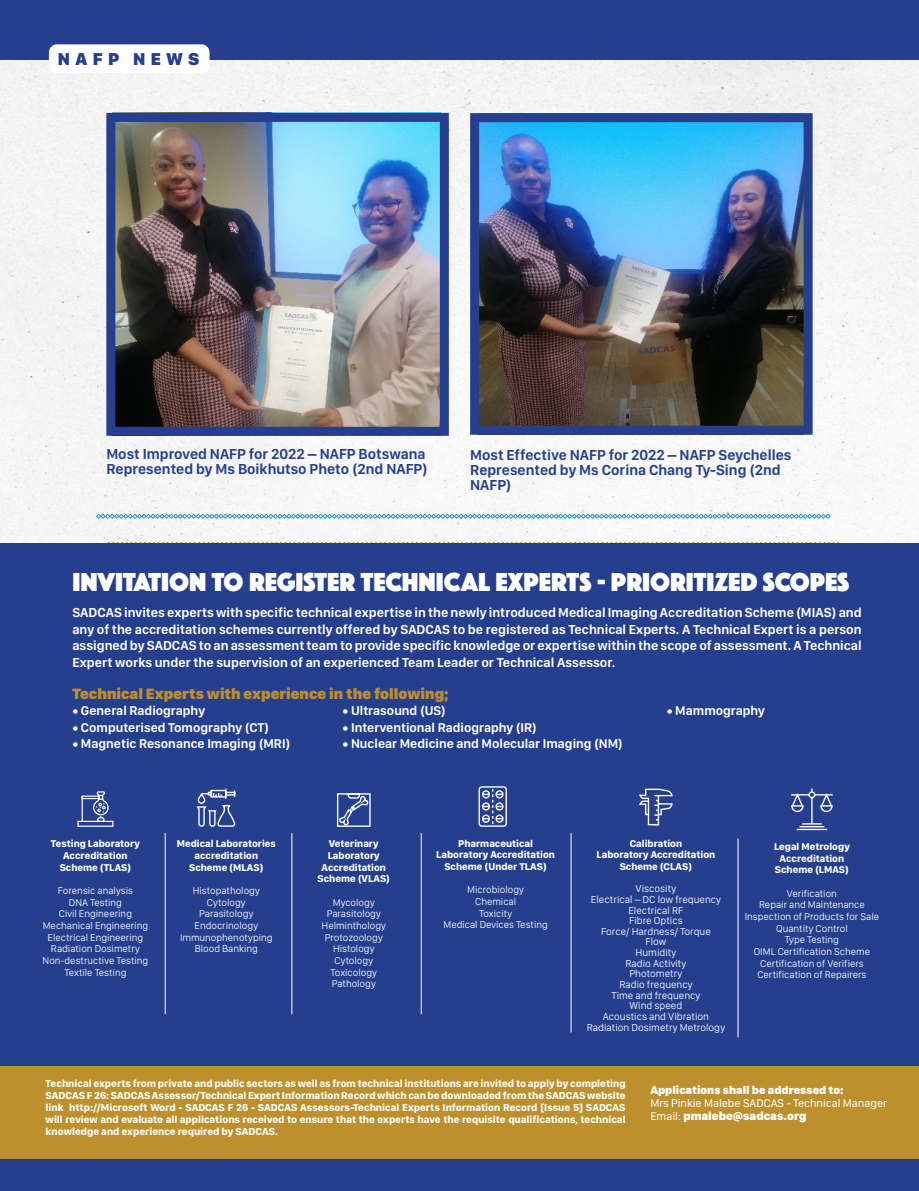
<style>
.page{position:relative;width:919px;height:1191px;background:#fff}
.page>*{position:absolute;margin:0;border:0;box-sizing:border-box;transform-origin:0 0}
.t1{font:27px "Phosphate Solid";color:#fff}
.t2{font:900 17.85px "SF Compact Display";letter-spacing:.3em;color:#253f8e}
.t3{font:900 15.45px "SF Compact Display";color:#bd8f2d}
.t4{font:600 15px/15px "SF Compact Display";color:#253f8e}
.t5{font:600 13.5px/16.5px "SF Compact Display";color:#fff;text-align:justify}
.t6{font:600 13.2px "SF Compact Display";color:#fff}
.t7{font:900 12px "SF Compact Display";color:#fff}
.t8{font:11.55px "SF Compact Display";color:#fff}
.t9{font:900 11.55px "SF Compact Display";color:#fff}
.t10{font:700 10.5px/12px "SF Compact Display";color:#fff;text-align:justify}
.t11{font:300 10.5px "SF Compact Display";color:#fff}
.t12{font:300 10.2px "SF Compact Display";color:#fff}
.t13{font:700 10.2px "SF Compact Display";color:#fff}
.s1{font-weight:400;font-size:11.55px}
</style>
<div class="page">
<div style="left:0;top:59px;width:918px;height:484px;background:#f6f6f5"></div>
<div style="left:0;top:0;width:918px;height:59px;background:#253f8e"></div>
<div style="left:49px;top:44px;width:160px;height:29px;background:#fff;border-radius:8px"></div>
<img style="left:116px;top:123px;width:323px;height:303px">
<div style="left:106px;top:113px;width:343px;height:323px;border:9px solid #253f8e"></div>
<img style="left:480px;top:123px;width:322px;height:302px">
<div style="left:470px;top:113px;width:342px;height:322px;border:9px solid #253f8e"></div>
<svg style="left:96px;top:514px;width:734px;height:5px"></svg>
<svg style="left:106px;top:542px;width:734px;height:1px"></svg>
<div style="left:0;top:543px;width:918px;height:648px;background:#253f8e"></div>
<div style="left:0;top:1065px;width:918px;height:93px;background:#bd8f2d"></div>
<hr style="left:165px;top:833px;width:1px;height:181px;background:#fff">
<hr style="left:291px;top:833px;width:1px;height:181px;background:#fff">
<hr style="left:421px;top:833px;width:1px;height:181px;background:#fff">
<hr style="left:570px;top:833px;width:1px;height:199px;background:#fff">
<hr style="left:737px;top:838px;width:1px;height:199px;background:#fff">
<svg style="left:77px;top:791px;width:37px;height:36px"></svg>
<svg style="left:196px;top:788px;width:40px;height:39px"></svg>
<svg style="left:478px;top:786px;width:29px;height:41px"></svg>
<svg style="left:791px;top:788px;width:42px;height:43px"></svg>
<svg style="left:337px;top:793px;width:34px;height:34px"></svg>
<svg style="left:639px;top:788px;width:34px;height:38px"></svg>
<p class="t2" style="left:58px;top:48px;width:143px">NAFP NEWS</p>
<p class="t4" style="left:106px;top:446px;width:320px">Most Improved NAFP for 2022 – NAFP Botswana</p>
<p class="t4" style="left:106px;top:461px;width:323px">Represented by Ms Boikhutso Pheto (2nd NAFP)</p>
<p class="t4" style="left:470px;top:448px;width:323px">Most Effective NAFP for 2022 – NAFP Seychelles</p>
<p class="t4" style="left:470px;top:463px;width:312px">Represented by Ms Corina Chang Ty-Sing (2nd<br>NAFP)</p>
<p class="t1" style="left:72px;top:563px;width:778px">INVITATION TO REGISTER TECHNICAL EXPERTS - PRIORITIZED SCOPES</p>
<p class="t5" style="left:72px;top:604px;width:790px">SADCAS invites experts with specific technical expertise in the newly introduced Medical Imaging Accreditation Scheme (MIAS) and any of the accreditation schemes currently offered by SADCAS to be registered as Technical Experts. A Technical Expert is a person assigned by SADCAS to an assessment team to provide specific knowledge or expertise within the scope of assessment. A Technical Expert works under the supervision of an experienced Team Leader or Technical Assessor.</p>
<p class="t3" style="left:72px;top:684px;width:378px">Technical Experts with experience in the following;</p>
<p class="t6" style="left:72px;top:703px;width:134px">• General Radiography</p>
<p class="t6" style="left:342px;top:703px;width:105px">• Ultrasound (US)</p>
<p class="t6" style="left:666px;top:703px;width:100px">• Mammography</p>
<p class="t6" style="left:72px;top:719px;width:198px">• Computerised Tomography (CT)</p>
<p class="t6" style="left:342px;top:719px;width:196px">• Interventional Radiography (IR)</p>
<p class="t6" style="left:72px;top:736px;width:219px">• Magnetic Resonance Imaging (MRI)</p>
<p class="t6" style="left:342px;top:736px;width:282px">• Nuclear Medicine and Molecular Imaging (NM)</p>
<p class="t13" style="left:51px;top:838px;width:90px">Testing Laboratory</p>
<p class="t13" style="left:63px;top:849px;width:66px">Accreditation</p>
<p class="t13" style="left:60px;top:861px;width:73px">Scheme (TLAS)</p>
<p class="t12" style="left:58px;top:884px;width:77px">Forensic analysis</p>
<p class="t12" style="left:69px;top:896px;width:54px">DNA Testing</p>
<p class="t12" style="left:59px;top:907px;width:75px">Civil Engineering</p>
<p class="t12" style="left:43px;top:919px;width:107px">Mechanical Engineering</p>
<p class="t12" style="left:48px;top:931px;width:97px">Electrical Engineering</p>
<p class="t12" style="left:51px;top:942px;width:90px">Radiation Dosimetry</p>
<p class="t12" style="left:43px;top:954px;width:107px">Non-destructive Testing</p>
<p class="t12" style="left:64px;top:966px;width:63px">Textile Testing</p>
<p class="t13" style="left:177px;top:838px;width:101px">Medical Laboratories</p>
<p class="t13" style="left:194px;top:849px;width:65px">accreditation</p>
<p class="t13" style="left:189px;top:861px;width:76px">Scheme (MLAS)</p>
<p class="t12" style="left:193px;top:884px;width:69px">Histopathology</p>
<p class="t12" style="left:207px;top:896px;width:40px">Cytology</p>
<p class="t12" style="left:199px;top:907px;width:56px">Parasitology</p>
<p class="t12" style="left:194px;top:919px;width:65px">Endocrinology</p>
<p class="t12" style="left:180px;top:931px;width:94px">Immunophenotyping</p>
<p class="t12" style="left:195px;top:942px;width:65px">Blood Banking</p>
<p class="t13" style="left:329px;top:838px;width:51px">Veterinary</p>
<p class="t13" style="left:328px;top:849px;width:53px">Laboratory</p>
<p class="t13" style="left:321px;top:861px;width:66px">Accreditation</p>
<p class="t13" style="left:317px;top:873px;width:74px">Scheme (VLAS)</p>
<p class="t12" style="left:333px;top:896px;width:43px">Mycology</p>
<p class="t12" style="left:326px;top:907px;width:56px">Parasitology</p>
<p class="t12" style="left:321px;top:919px;width:66px">Helminthology</p>
<p class="t12" style="left:325px;top:931px;width:60px">Protozoology</p>
<p class="t12" style="left:333px;top:942px;width:43px">Histology</p>
<p class="t12" style="left:334px;top:954px;width:40px">Cytology</p>
<p class="t12" style="left:330px;top:966px;width:48px">Toxicology</p>
<p class="t12" style="left:332px;top:977px;width:46px">Pathology</p>
<p class="t13" style="left:458px;top:837px;width:76px">Pharmaceutical</p>
<p class="t13" style="left:436px;top:849px;width:120px">Laboratory Accreditation</p>
<p class="t13" style="left:444px;top:860px;width:104px">Scheme (Under TLAS)</p>
<p class="t12" style="left:467px;top:884px;width:58px">Microbiology</p>
<p class="t12" style="left:475px;top:895px;width:42px">Chemical</p>
<p class="t12" style="left:479px;top:907px;width:34px">Toxicity</p>
<p class="t12" style="left:443px;top:919px;width:106px">Medical Devices Testing</p>
<p class="t13" style="left:629px;top:837px;width:54px">Calibration</p>
<p class="t13" style="left:596px;top:849px;width:120px">Laboratory Accreditation</p>
<p class="t13" style="left:619px;top:860px;width:74px">Scheme (CLAS)</p>
<p class="t11" style="left:635px;top:882px;width:42px">Viscosity</p>
<p class="t11" style="left:591px;top:893px;width:131px">Electrical – DC low frequency</p>
<p class="t11" style="left:628px;top:904px;width:57px">Electrical RF</p>
<p class="t11" style="left:629px;top:914px;width:55px">Fibre Optics</p>
<p class="t11" style="left:601px;top:925px;width:111px">Force/ Hardness/ Torque</p>
<p class="t11" style="left:645px;top:935px;width:22px">Flow</p>
<p class="t11" style="left:635px;top:946px;width:42px">Humidity</p>
<p class="t11" style="left:625px;top:957px;width:62px">Radio Activity</p>
<p class="t11" style="left:629px;top:967px;width:54px">Photometry</p>
<p class="t11" style="left:619px;top:978px;width:75px">Radio frequency</p>
<p class="t11" style="left:611px;top:988px;width:90px">Time and frequency</p>
<p class="t11" style="left:629px;top:999px;width:54px">Wind speed</p>
<p class="t11" style="left:602px;top:1010px;width:108px">Acoustics and Vibration</p>
<p class="t11" style="left:586px;top:1021px;width:140px">Radiation Dosimetry Metrology</p>
<p class="t13" style="left:774px;top:840px;width:77px">Legal Metrology</p>
<p class="t13" style="left:779px;top:852px;width:66px">Accreditation</p>
<p class="t13" style="left:774px;top:864px;width:76px">Scheme (LMAS)</p>
<p class="t12" style="left:786px;top:887px;width:52px">Verification</p>
<p class="t12" style="left:759px;top:899px;width:107px">Repair and Maintenance</p>
<p class="t12" style="left:744px;top:910px;width:136px">Inspection of Products for Sale</p>
<p class="t12" style="left:776px;top:922px;width:73px">Quantity Control</p>
<p class="t12" style="left:784px;top:934px;width:56px">Type Testing</p>
<p class="t12" style="left:753px;top:945px;width:118px">OIML Certification Scheme</p>
<p class="t12" style="left:760px;top:957px;width:105px">Certification of Verifiers</p>
<p class="t12" style="left:757px;top:969px;width:111px">Certification of Repairers</p>
<p class="t10" style="left:46px;top:1077px;width:581px">Technical experts from private and public sectors as well as from technical institutions are invited to apply by completing SADCAS F 26: SADCAS Assessor/Technical Expert Information Record which can be downloaded from the SADCAS website link http://Microsoft Word - SADCAS F 26 - SADCAS Assessors-Technical Experts Information Record [Issue 5] SADCAS will review and evaluate all applications received to ensure that the experts have the requisite qualifications, technical knowledge and experience required by SADCAS.</p>
<p class="t9" style="left:650px;top:1082px;width:195px">Applications shall be addressed to:</p>
<p class="t8" style="left:650px;top:1096px;width:238px">Mrs Pinkie Malebe SADCAS - Technical Manager</p>
<p class="t7" style="left:650px;top:1109px;width:157px"><span class="s1">Email:</span> pmalebe@sadcas.org</p>
</div>
